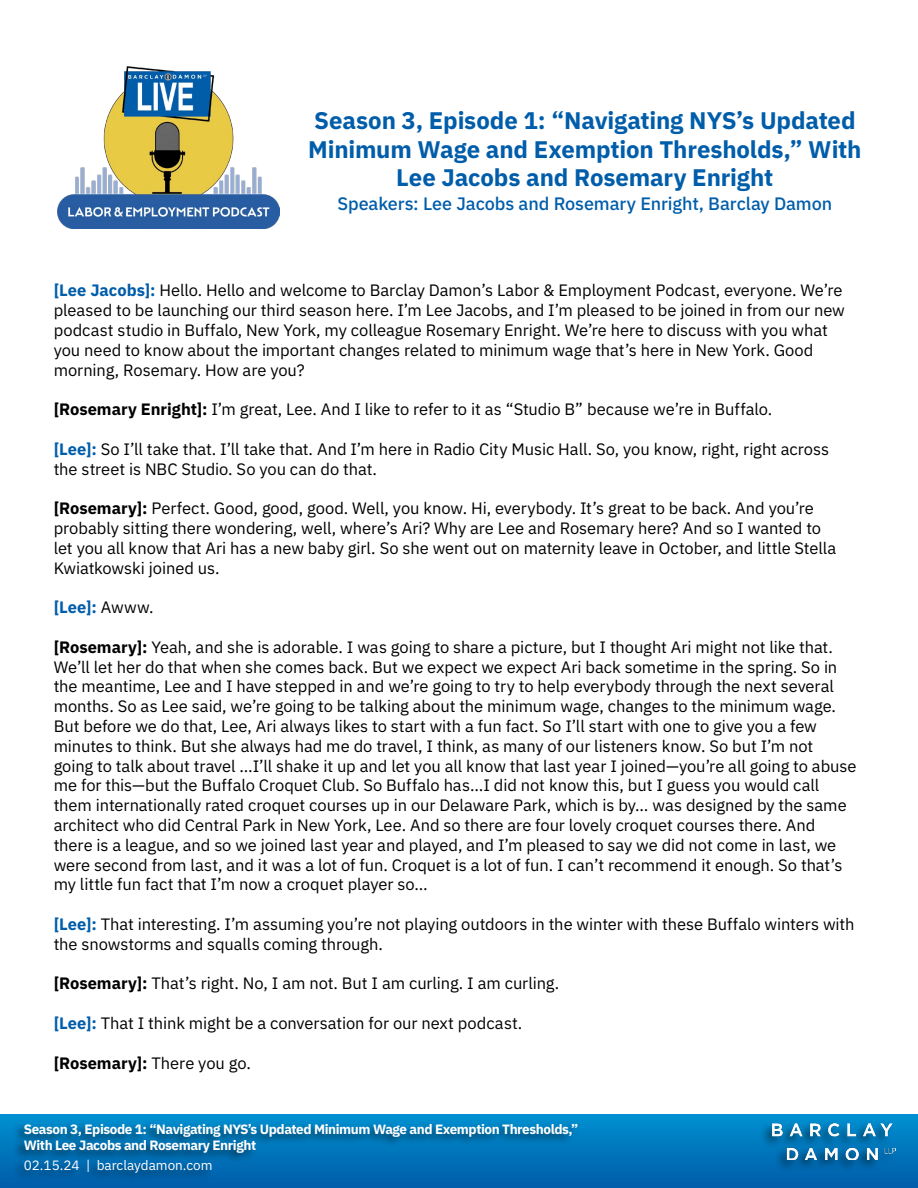
<style>
.page{position:relative;width:918px;height:1188px;background:#fff}
.page>*{position:absolute;margin:0;border:0;box-sizing:border-box;transform-origin:0 0}
.t1{font:700 24px/28.5px "IBM Plex Sans";letter-spacing:-.005em;color:#005daa;text-align:center}
.t2{font:500 18px "IBM Plex Sans";letter-spacing:-.005em;color:#005daa}
.t3{font:16.5px/19.8px "IBM Plex Sans";letter-spacing:-.005em;color:#000}
.t4{font:700 16.5px "IBM Plex Sans";color:#000}
.t5{font:700 16.5px "IBM Plex Sans";color:#005daa}
.t6{font:700 13.5px/16.5px "IBM Plex Sans";letter-spacing:-.03em;color:#fff}
.t7{font:13.5px "IBM Plex Sans";color:#fff}
.s1{font-weight:700;color:#005daa}
.s2{font-weight:700}
.s3{font-weight:400;color:#000}
.s4{font-weight:400}
</style>
<div class="page">
<img style="left:57px;top:66px;width:223px;height:162px">
<div style="left:0;top:1114px;width:918px;height:74px;background:linear-gradient(to bottom,#0091d1,#005ca9)"></div>
<div style="left:12px;top:1121px;width:568px;height:64px;background:#000;opacity:.55"></div>
<div style="left:760px;top:1121px;width:138px;height:51px;background:#000;opacity:.55"></div>
<img style="left:772px;top:1123px;width:123px;height:37px">
<h1 class="t1" style="left:308px;top:104px;width:555px">Season 3, Episode 1: “Navigating NYS’s Updated<br>Minimum Wage and Exemption Thresholds,” With<br>Lee Jacobs and Rosemary Enright</h1>
<p class="t2" style="left:337px;top:190px;width:496px">Speakers: Lee Jacobs and Rosemary Enright, Barclay Damon</p>
<p class="t3" style="left:54px;top:279px;width:793px"><span class="s1">[Lee Jacobs]:</span> Hello. Hello and welcome to Barclay Damon’s Labor &amp; Employment Podcast, everyone. We’re pleased to be launching our third season here. I’m Lee Jacobs, and I’m pleased to be joined in from our new podcast studio in Buffalo, New York, my colleague Rosemary Enright. We’re here to discuss with you what you need to know about the important changes related to minimum wage that’s here in New York. Good morning, Rosemary. How are you?</p>
<p class="t3" style="left:54px;top:398px;width:720px"><span class="s2">[Rosemary Enright]:</span> I’m great, Lee. And I like to refer to it as “Studio B” because we’re in Buffalo.</p>
<p class="t3" style="left:54px;top:438px;width:777px"><span class="s1">[Lee]:</span> So I’ll take that. I’ll take that. And I’m here in Radio City Music Hall. So, you know, right, right across the street is NBC Studio. So you can do that.</p>
<p class="t3" style="left:54px;top:497px;width:784px"><span class="s2">[Rosemary]:</span> Perfect. Good, good, good. Well, you know. Hi, everybody. It’s great to be back. And you’re probably sitting there wondering, well, where’s Ari? Why are Lee and Rosemary here? And so I wanted to let you all know that Ari has a new baby girl. So she went out on maternity leave in October, and little Stella Kwiatkowski joined us.</p>
<p class="t5" style="left:54px;top:594px;width:102px">[Lee]: <span class="s3">Awww.</span></p>
<p class="t3" style="left:54px;top:636px;width:804px"><span class="s2">[Rosemary]:</span> Yeah, and she is adorable. I was going to share a picture, but I thought Ari might not like that.<br>We’ll let her do that when she comes back. But we expect we expect Ari back sometime in the spring. So in the meantime, Lee and I have stepped in and we’re going to try to help everybody through the next several months. So as Lee said, we’re going to be talking about the minimum wage, changes to the minimum wage.<br>But before we do that, Lee, Ari always likes to start with a fun fact. So I’ll start with one to give you a few minutes to think. But she always had me do travel, I think, as many of our listeners know. So but I’m not going to talk about travel …I’ll shake it up and let you all know that last year I joined—you’re all going to abuse me for this—but the Buffalo Croquet Club. So Buffalo has…I did not know this, but I guess you would call them internationally rated croquet courses up in our Delaware Park, which is by… was designed by the same architect who did Central Park in New York, Lee. And so there are four lovely croquet courses there. And there is a league, and so we joined last year and played, and I’m pleased to say we did not come in last, we were second from last, and it was a lot of fun. Croquet is a lot of fun. I can’t recommend it enough. So that’s my little fun fact that I’m now a croquet player so…</p>
<p class="t3" style="left:54px;top:913px;width:802px"><span class="s1">[Lee]:</span> That interesting. I’m assuming you’re not playing outdoors in the winter with these Buffalo winters with the snowstorms and squalls coming through.</p>
<p class="t3" style="left:54px;top:972px;width:507px"><span class="s2">[Rosemary]:</span> That’s right. No, I am not. But I am curling. I am curling.</p>
<p class="t3" style="left:54px;top:1012px;width:470px"><span class="s1">[Lee]:</span> That I think might be a conversation for our next podcast.</p>
<p class="t4" style="left:54px;top:1050px;width:199px">[Rosemary]: <span class="s4">There you go.</span></p>
<p class="t6" style="left:24px;top:1120px;width:556px">Season 3, Episode 1: “Navigating NYS’s Updated Minimum Wage and Exemption Thresholds,”<br>With Lee Jacobs and Rosemary Enright</p>
<p class="t7" style="left:24px;top:1155px;width:190px">02.15.24 | barclaydamon.com</p>
</div>
